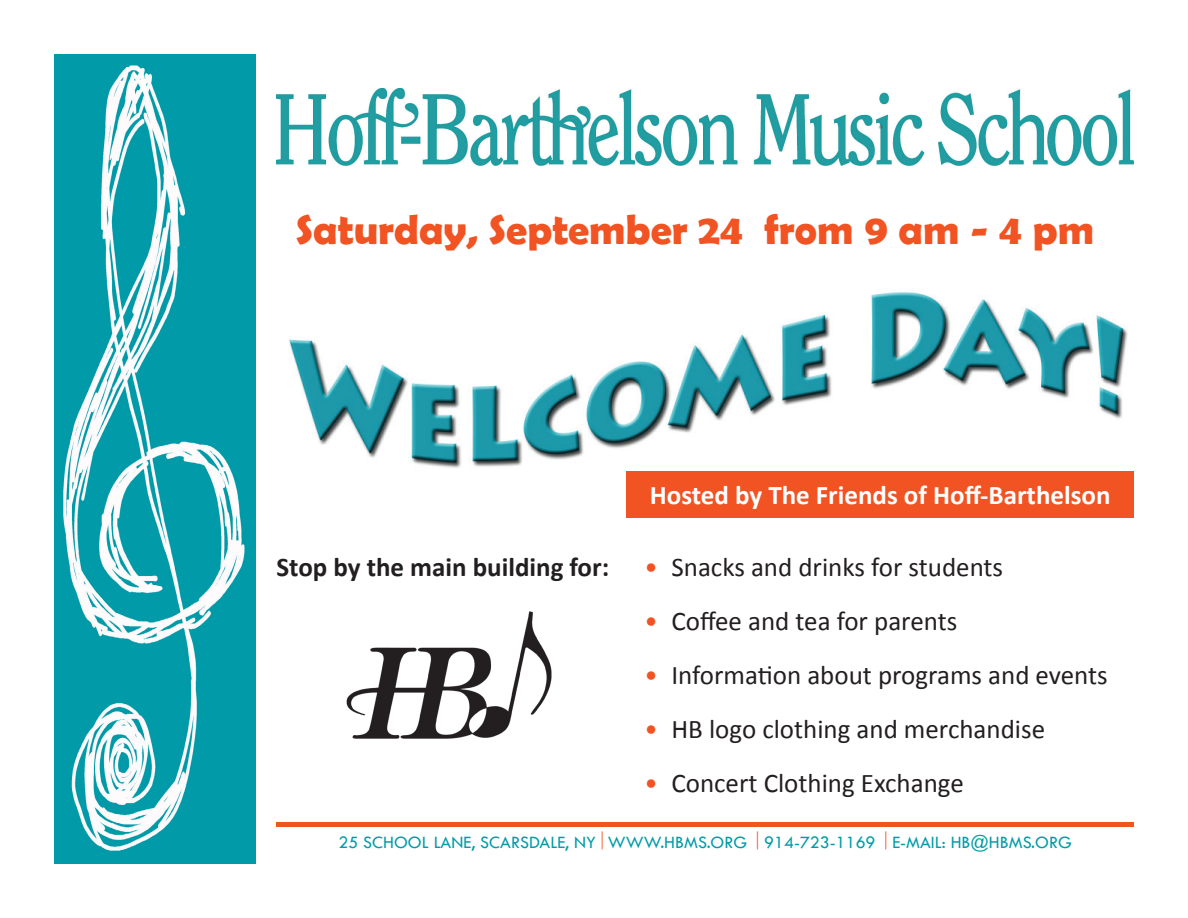
<style>
.page{position:relative;width:1188px;height:918px;background:#fff}
.page>*{position:absolute;margin:0;border:0;box-sizing:border-box;transform-origin:0 0}
.t1{font:700 42px "Berlin Sans FB Demi";color:#f15322}
.t2{font:27px "Calibri";color:#231f20}
.t3{font:700 27px "Calibri";color:#fff}
.t4{font:700 27px "Calibri";color:#231f20}
.t5{font:18px "Tw Cen";color:#009ca7}
.s1{color:#f15322}
</style>
<div class="page">
<img style="left:54px;top:54px;width:202px;height:810px">
<img style="left:276px;top:88px;width:858px;height:78px">
<img style="left:289px;top:292px;width:839px;height:176px">
<div style="left:626px;top:471px;width:508px;height:46px;background:#f15322"></div>
<hr style="left:276px;top:822px;width:858px;height:4px;background:#f15322">
<img style="left:346px;top:611px;width:206px;height:128px">
<h1 class="t1" style="left:296px;top:205px;width:800px">Saturday, September 24 from 9 am - 4 pm</h1>
<p class="t3" style="left:650px;top:478px;width:462px">Hosted by The Friends of Hoff-Barthelson</p>
<p class="t4" style="left:276px;top:550px;width:334px">Stop by the main building for:</p>
<p class="t2" style="left:644px;top:550px;width:360px"><span class="s1">•</span> Snacks and drinks for students</p>
<p class="t2" style="left:644px;top:604px;width:314px"><span class="s1">•</span> Coffee and tea for parents</p>
<p class="t2" style="left:644px;top:658px;width:465px"><span class="s1">•</span> Information about programs and events</p>
<p class="t2" style="left:644px;top:712px;width:402px"><span class="s1">•</span> HB logo clothing and merchandise</p>
<p class="t2" style="left:644px;top:766px;width:321px"><span class="s1">•</span> Concert Clothing Exchange</p>
<p class="t5" style="left:338px;top:832px;width:735px">25 SCHOOL LANE, SCARSDALE, NY WWW.HBMS.ORG 914-723-1169 E-MAIL: HB@HBMS.ORG</p>
</div>
